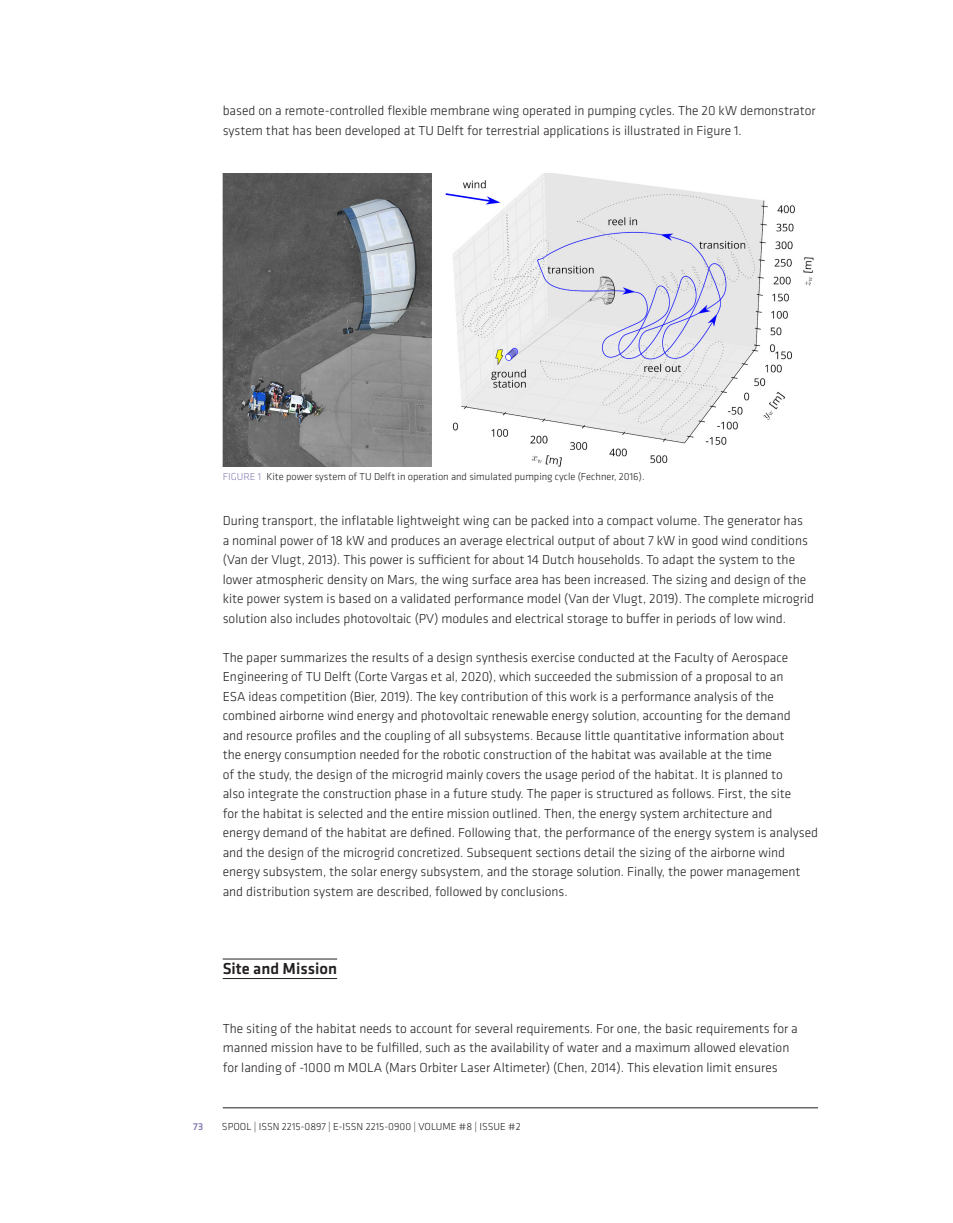
<style>
.page{position:relative;width:953px;height:1223px;background:#fff}
.page>*{position:absolute;margin:0;border:0;box-sizing:border-box;transform-origin:0 0}
.HEADING_Main_2_-_NoN{font:500 16.5px "Klavika Basic";color:#231f20}
.BODY_Normal{font:300 13.5px/19.5px "Klavika Basic";color:#231f20}
.BODY_Normal_-_No_Bla{font:300 13.5px/19.5px "Klavika Basic";color:#231f20}
.t1{font:300 10.5px "Klavika Basic";color:#231f20}
.t2{font:300 10.5px "Klavika Basic";color:#8780b5}
.t3{font:500 10.5px "Klavika Basic";color:#8780b5}
.s1{color:#8780b5}
</style>
<div class="page">
<hr style="left:223px;top:1107px;width:594px;height:1px;background:#231f20">
<hr style="left:223px;top:978px;width:114px;height:1px;background:#231f20">
<img style="left:223px;top:174px;width:591px;height:292px">
<hr style="left:223px;top:958px;width:114px;height:1px;background:#231f20">
<p class="BODY_Normal_-_No_Bla" style="left:223px;top:101px;width:594px">based on a remote-controlled flexible membrane wing operated in pumping cycles. The 20 kW demonstrator system that has been developed at TU Delft for terrestrial applications is illustrated in Figure 1.</p>
<p class="t2" style="left:223px;top:470px;width:12px">Figure</p>
<p class="t1" style="left:258px;top:470px;width:388px"><span class="s1">1</span> Kite power system of TU Delft in operation and simulated pumping cycle (Fechner, 2016).</p>
<p class="BODY_Normal" style="left:223px;top:510px;width:592px">During transport, the inflatable lightweight wing can be packed into a compact volume. The generator has<br>a nominal power of 18 kW and produces an average electrical output of about 7 kW in good wind conditions (Van der Vlugt, 2013). This power is sufficient for about 14 Dutch households. To adapt the system to the lower atmospheric density on Mars, the wing surface area has been increased. The sizing and design of the kite power system is based on a validated performance model (Van der Vlugt, 2019). The complete microgrid solution also includes photovoltaic (PV) modules and electrical storage to buffer in periods of low wind.</p>
<p class="BODY_Normal" style="left:223px;top:647px;width:596px">The paper summarizes the results of a design synthesis exercise conducted at the Faculty of Aerospace Engineering of TU Delft (Corte Vargas et al, 2020), which succeeded the submission of a proposal to an<br>ESA ideas competition (Bier, 2019). The key contribution of this work is a performance analysis of the combined airborne wind energy and photovoltaic renewable energy solution, accounting for the demand<br>and resource profiles and the coupling of all subsystems. Because little quantitative information about<br>the energy consumption needed for the robotic construction of the habitat was available at the time<br>of the study, the design of the microgrid mainly covers the usage period of the habitat. It is planned to<br>also integrate the construction phase in a future study. The paper is structured as follows. First, the site<br>for the habitat is selected and the entire mission outlined. Then, the energy system architecture and<br>energy demand of the habitat are defined. Following that, the performance of the energy system is analysed and the design of the microgrid concretized. Subsequent sections detail the sizing of the airborne wind energy subsystem, the solar energy subsystem, and the storage solution. Finally, the power management and distribution system are described, followed by conclusions.</p>
<p class="HEADING_Main_2_-_NoN" style="left:223px;top:957px;width:116px">Site and Mission</p>
<p class="BODY_Normal" style="left:223px;top:1017px;width:576px">The siting of the habitat needs to account for several requirements. For one, the basic requirements for a manned mission have to be fulfilled, such as the availability of water and a maximum allowed elevation for landing of -1000 m MOLA (Mars Orbiter Laser Altimeter) (Chen, 2014). This elevation limit ensures</p>
<p class="t3" style="left:193px;top:1119px;width:11px">73</p>
<p class="t1" style="left:222px;top:1119px;width:300px">SPOOL | ISSN 2215-0897 | E-ISSN 2215-0900 | VOLUME #8 | ISSUE #2</p>
</div>
